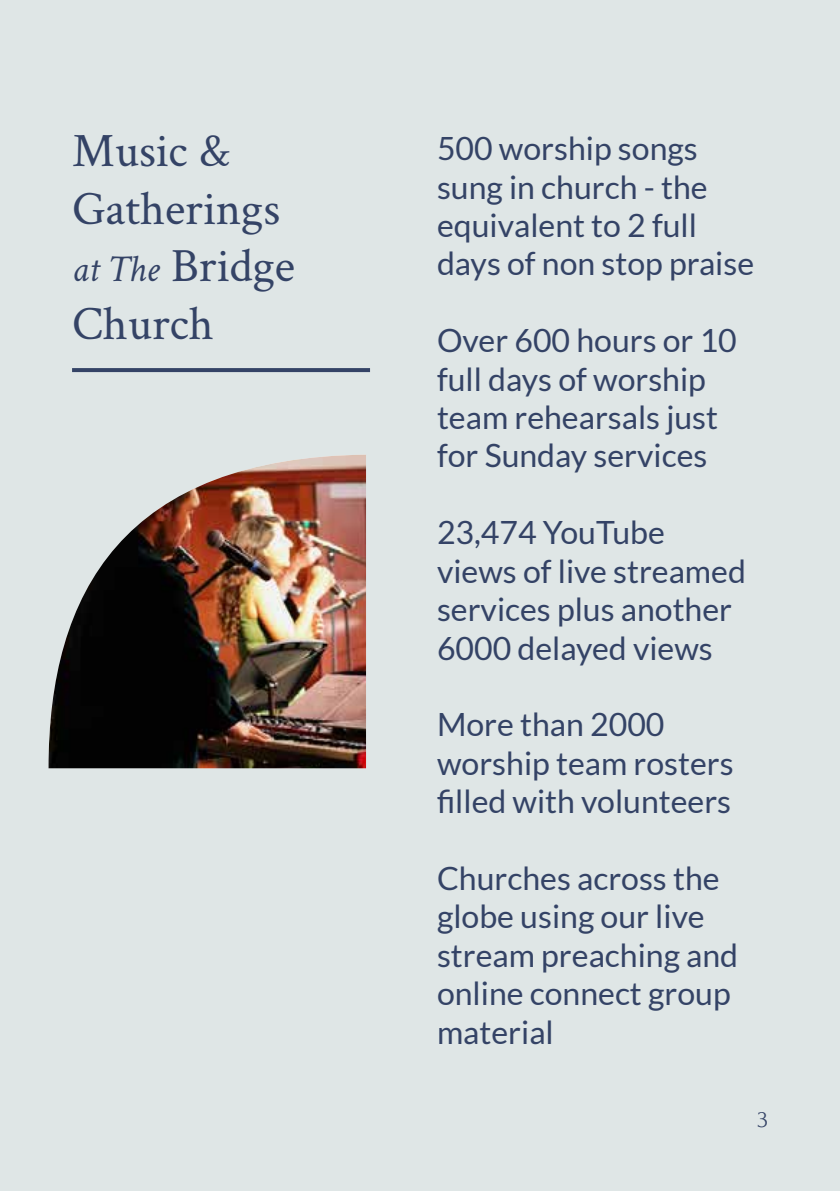
<style>
.page{position:relative;width:840px;height:1191px;background:#fff}
.page>*{position:absolute;margin:0;border:0;box-sizing:border-box;transform-origin:0 0}
.t1{font:48px/57.6px "Crimson Text";color:#344366}
.t2{font:32px/38.4px "Lato";color:#344366}
.t3{font:24px "Forum";color:#344366}
.s1{font-style:italic;font-size:38px}
</style>
<div class="page">
<div style="left:0;top:0;width:839px;height:1191px;background:#dfe6e6"></div>
<svg style="left:72px;top:368px;width:298px;height:4px"></svg>
<img style="left:48px;top:455px;width:318px;height:313px">
<h1 class="t1" style="left:72px;top:120px;width:224px">Music &amp;<br>Gatherings <span class="s1">at The</span> Bridge<br>Church</h1>
<p class="t2" style="left:437px;top:129px;width:318px">500 worship songs sung in church - the equivalent to 2 full days of non stop praise</p>
<p class="t2" style="left:437px;top:321px;width:301px">Over 600 hours or 10 full days of worship team rehearsals just for Sunday services</p>
<p class="t2" style="left:437px;top:513px;width:310px">23,474 YouTube views of live streamed services plus another<br>6000 delayed views</p>
<p class="t2" style="left:437px;top:705px;width:298px">More than 2000 worship team rosters filled with volunteers</p>
<p class="t2" style="left:437px;top:859px;width:302px">Churches across the globe using our live stream preaching and online connect group material</p>
<p class="t3" style="left:757px;top:1106px;width:12px">3</p>
</div>
